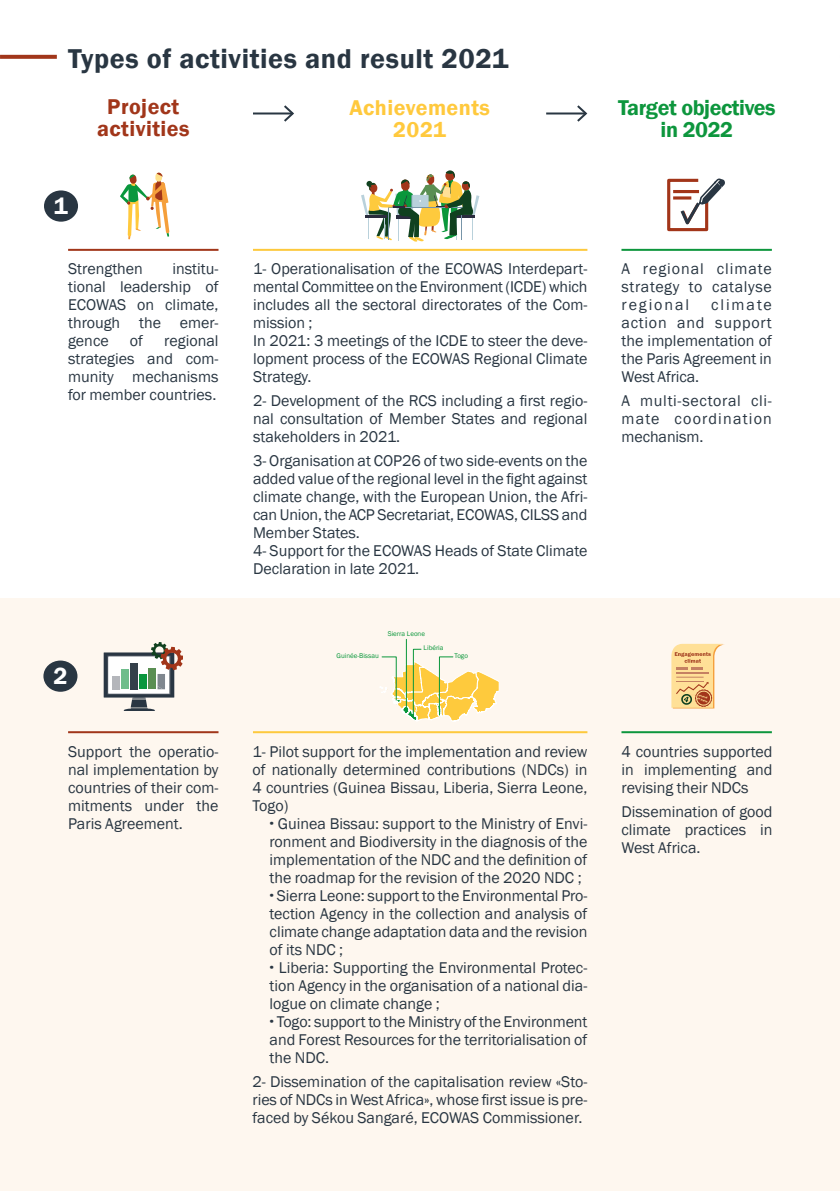
<style>
.page{position:relative;width:840px;height:1191px;background:#fff}
.page>*{position:absolute;margin:0;border:0;box-sizing:border-box;transform-origin:0 0}
.t1{font:600 28px "Franklin Gothic";letter-spacing:.02em;color:#293642}
.t2{font:600 24px "Franklin Gothic";color:#fff}
.t3{font:600 22px/22px "Franklin Gothic";letter-spacing:-.02em;color:#0d963d;text-align:center}
.t4{font:600 22px/22px "Franklin Gothic";letter-spacing:.02em;color:#a1361a;text-align:center}
.t5{font:600 22px/22px "Franklin Gothic";letter-spacing:.02em;color:#ffc93d;text-align:center}
.t6{font:16px/18px "Franklin Gothic";color:#293642;text-align:justify}
.t7{font:7px/14.4px "Franklin Gothic";color:#0a973b}
.t8{font:800 2.8px/3.6px "Franklin Gothic";color:#ffe097}
.s1{font-family:"Open Sans";font-weight:800}
</style>
<div class="page">
<div style="left:0;top:598px;width:839px;height:593px;background:#fef7ef"></div>
<svg style="left:0;top:55px;width:57px;height:4px"></svg>
<hr style="left:68px;top:249px;width:150px;height:2px;background:#a1361a">
<hr style="left:68px;top:731px;width:150px;height:2px;background:#a1361a">
<hr style="left:253px;top:249px;width:334px;height:2px;background:#fdc93d">
<hr style="left:253px;top:731px;width:334px;height:2px;background:#fdc93d">
<hr style="left:621px;top:249px;width:150px;height:2px;background:#0d963d">
<hr style="left:621px;top:731px;width:150px;height:2px;background:#0d963d">
<svg style="left:120px;top:173px;width:49px;height:66px"></svg>
<svg style="left:667px;top:178px;width:57px;height:54px"></svg>
<hr style="left:253px;top:112px;width:39px;height:2px;background:#293642">
<svg style="left:282px;top:105px;width:12px;height:17px"></svg>
<hr style="left:546px;top:112px;width:39px;height:2px;background:#293642">
<svg style="left:574px;top:105px;width:14px;height:17px"></svg>
<svg style="left:104px;top:642px;width:79px;height:68px"></svg>
<hr style="left:406px;top:639px;width:1px;height:72px;background:#0a973b">
<svg style="left:380px;top:649px;width:119px;height:72px"></svg>
<div style="left:44px;top:190px;width:34px;height:32px;background:#293642;border-radius:50%"></div>
<div style="left:43px;top:660px;width:34px;height:32px;background:#293642;border-radius:50%"></div>
<svg style="left:361px;top:170px;width:118px;height:72px"></svg>
<svg style="left:671px;top:644px;width:53px;height:64px"></svg>
<h1 class="t1" style="left:68px;top:41px;width:441px">Types of activities and result 2021</h1>
<h3 class="t4" style="left:97px;top:96px;width:94px">Project activities</h3>
<h3 class="t5" style="left:349px;top:97px;width:142px">Achievements<br>2021</h3>
<h3 class="t3" style="left:617px;top:97px;width:159px">Target objectives in 2022</h3>
<h2 class="t2" style="left:54px;top:192px;width:16px">1</h2>
<p class="t6" style="left:68px;top:260px;width:76px">Strengthen</p>
<p class="t6" style="left:68px;top:260px;width:152px;text-indent:104px">institu&shy;tional leadership of ECOWAS on climate, through the emer&shy;gence</p>
<p class="t6" style="left:130px;top:332px;width:15px">of</p>
<p class="t6" style="left:68px;top:332px;width:152px;text-indent:96px">regional strategies and com&shy;munity mechanisms for member countries.</p>
<h2 class="t2" style="left:53px;top:661px;width:16px">2</h2>
<p class="t6" style="left:68px;top:742px;width:152px">Support the operatio&shy;nal implementation by countries of their com&shy;mitments under the Paris Agreement.</p>
<p class="t6" style="left:253px;top:260px;width:336px;text-align:left">1- Operationalisation of the ECOWAS Interdepart&shy;mental Committee on the Environment (ICDE) which includes all the sectoral directorates of the Com&shy;mission ;<br>In 2021: 3 meetings of the ICDE to steer the deve&shy;lopment process of the ECOWAS Regional Climate Strategy.</p>
<p class="t6" style="left:253px;top:392px;width:336px">2- Development of the RCS including a first regio&shy;nal consultation of Member States and regional stakeholders in 2021.</p>
<p class="t6" style="left:253px;top:452px;width:336px;text-align:left">3- Organisation at COP26 of two side-events on the added value of the regional level in the fight against climate change, with the European Union, the Afri&shy;can Union, the ACP Secretariat, ECOWAS, CILSS and Member States.<br>4- Support for the ECOWAS Heads of State Climate Declaration in late 2021.</p>
<p class="t7" style="left:336px;top:648px;width:44px">Guinée-Bissau</p>
<p class="t7" style="left:423px;top:626px;width:21px;text-indent:-36px">Sierra Leone<br>Libéria</p>
<p class="t7" style="left:454px;top:648px;width:15px">Togo</p>
<p class="t6" style="left:252px;top:742px;width:336px">1- Pilot support for the implementation and review of nationally determined contributions (NDCs) in 4 countries (Guinea Bissau, Liberia, Sierra Leone, Togo)</p>
<p class="t6" style="left:269px;top:814px;width:319px;text-align:left"><span class="s1">·</span> Guinea Bissau: support to the Ministry of Envi&shy;ronment and Biodiversity in the diagnosis of the implementation of the NDC and the definition of the roadmap for the revision of the 2020 NDC ; <span class="s1">·</span> Sierra Leone: support to the Environmental Pro&shy;tection Agency in the collection and analysis of climate change adaptation data and the revision of its NDC ;<br><span class="s1">·</span> Liberia: Supporting the Environmental Protec&shy;tion Agency in the organisation of a national dia&shy;logue on climate change ;<br><span class="s1">·</span> Togo: support to the Ministry of the Environment and Forest Resources for the territorialisation of the NDC.</p>
<p class="t6" style="left:252px;top:1072px;width:336px">2- Dissemination of the capitalisation review «Sto&shy;ries of NDCs in West Africa», whose first issue is pre&shy;faced by Sékou Sangaré, ECOWAS Commissioner.</p>
<p class="t6" style="left:621px;top:260px;width:152px">A regional climate strategy to catalyse regional</p>
<p class="t6" style="left:621px;top:296px;width:152px;text-indent:89px">climate action and support the implementation of the Paris Agreement in West Africa.</p>
<p class="t6" style="left:621px;top:392px;width:152px">A multi-sectoral cli&shy;mate coordination mechanism.</p>
<p class="t8" style="left:698px;top:693px;width:12px;rotate:19deg">accord de paris</p>
<p class="t6" style="left:621px;top:742px;width:152px">4 countries supported in implementing and revising their NDCs</p>
<p class="t6" style="left:621px;top:802px;width:152px">Dissemination of good climate practices in West Africa.</p>
</div>
